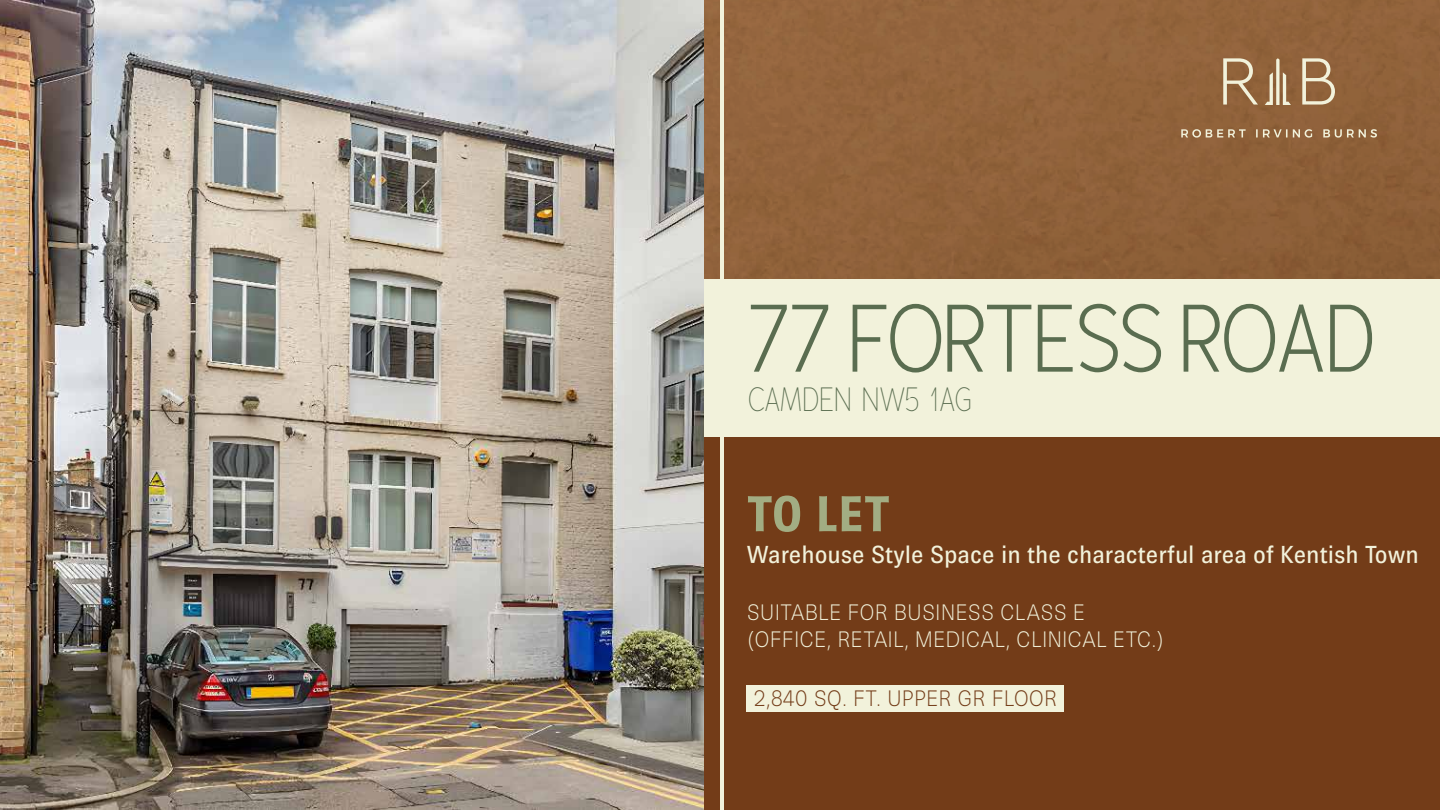
<style>
.page{position:relative;width:1440px;height:810px;background:#fff}
.page>*{position:absolute;margin:0;border:0;box-sizing:border-box;transform-origin:0 0}
.t1{font:300 95.47px "Adrianna Condensed";color:#5a6d50}
.t2{font:700 50.78px "Brown Pro";color:#a2ad83}
.t3{font:100 33.6px "Adrianna Condensed";color:#5a6d50}
.t4{font:500 24.75px "Brown Pro";color:#f2f2db}
.t5{font:100 22.5px/27px "Brown Pro";color:#f2f2db}
.t6{font:100 22.5px "Brown Pro";color:#733c18}
</style>
<div class="page">
<div style="left:0;top:0;width:1440px;height:455px;background:#91623b"></div>
<div style="left:0;top:432px;width:1440px;height:378px;background:#733c18"></div>
<div style="left:327px;top:280px;width:1113px;height:155px;background:#f2f2db"></div>
<hr style="left:0;top:433px;width:1440px;height:4px;background:#f2f2db">
<img style="left:0;top:0;width:704px;height:810px">
<div style="left:747px;top:685px;width:317px;height:27px;background:#f2f2db"></div>
<hr style="left:720px;top:0;width:4px;height:810px;background:#f2f2db">
<svg style="left:1181px;top:58px;width:196px;height:80px"></svg>
<h1 class="t1" style="left:748px;top:279px;width:628px">77 FORTESS ROAD</h1>
<h3 class="t3" style="left:748px;top:379px;width:225px">CAMDEN NW5 1AG</h3>
<h2 class="t2" style="left:747px;top:486px;width:145px">TO LET</h2>
<p class="t4" style="left:747px;top:541px;width:674px">Warehouse Style Space in the characterful area of Kentish Town</p>
<p class="t5" style="left:747px;top:599px;width:419px">SUITABLE FOR BUSINESS CLASS E (OFFICE, RETAIL, MEDICAL, CLINICAL ETC.)</p>
<p class="t6" style="left:753px;top:686px;width:305px">2,840 SQ. FT. UPPER GR FLOOR</p>
</div>
